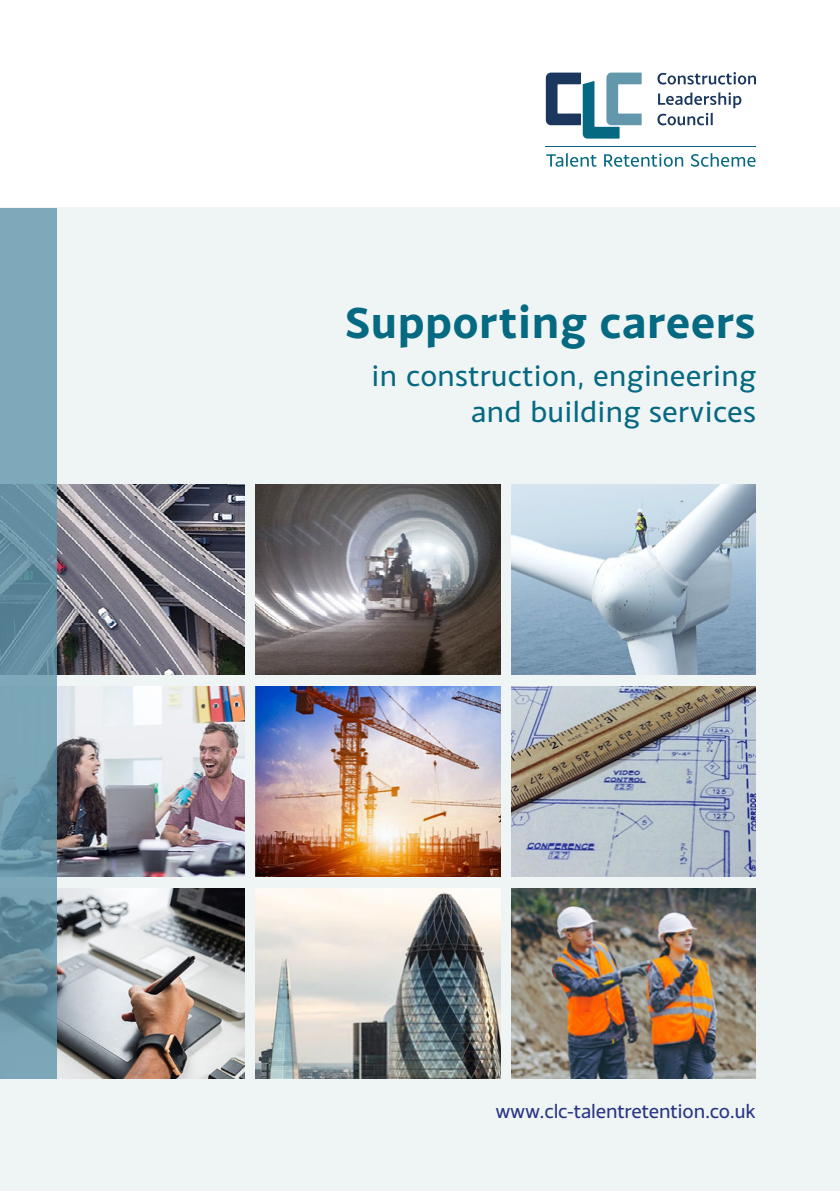
<style>
.page{position:relative;width:840px;height:1191px;background:#fff}
.page>*{position:absolute;margin:0;border:0;box-sizing:border-box;transform-origin:0 0}
.t1{font:700 46px "Monsal Gothic";letter-spacing:.01em;color:#056981}
.t2{font:30px/36px "Monsal Gothic";letter-spacing:.01em;color:#056981;text-align:right}
.t3{font:20px "Monsal Gothic";letter-spacing:-.01em;color:#283583}
</style>
<div class="page">
<div style="left:0;top:208px;width:839px;height:983px;background:#eff4f5"></div>
<svg style="left:545px;top:73px;width:96px;height:66px"></svg>
<svg style="left:546px;top:153px;width:50px;height:14px"></svg>
<svg style="left:604px;top:153px;width:78px;height:14px"></svg>
<svg style="left:690px;top:153px;width:65px;height:14px"></svg>
<svg style="left:657px;top:72px;width:98px;height:13px"></svg>
<svg style="left:657px;top:92px;width:84px;height:33px"></svg>
<hr style="left:545px;top:146px;width:210px;height:1px;background:#056981">
<img style="left:57px;top:484px;width:187px;height:191px">
<img style="left:511px;top:686px;width:244px;height:190px">
<img style="left:57px;top:888px;width:187px;height:190px">
<img style="left:256px;top:484px;width:244px;height:191px">
<img style="left:256px;top:686px;width:244px;height:190px">
<img style="left:256px;top:888px;width:244px;height:190px">
<img style="left:511px;top:484px;width:244px;height:191px">
<img style="left:57px;top:686px;width:187px;height:190px">
<img style="left:511px;top:888px;width:244px;height:190px">
<svg style="left:0;top:208px;width:57px;height:870px;background:#709aac"></svg>
<h1 class="t1" style="left:345px;top:293px;width:412px">Supporting careers</h1>
<p class="t2" style="left:371px;top:357px;width:385px">in construction, engineering and building services</p>
<p class="t3" style="left:495px;top:1098px;width:262px">www.clc-talentretention.co.uk</p>
</div>
